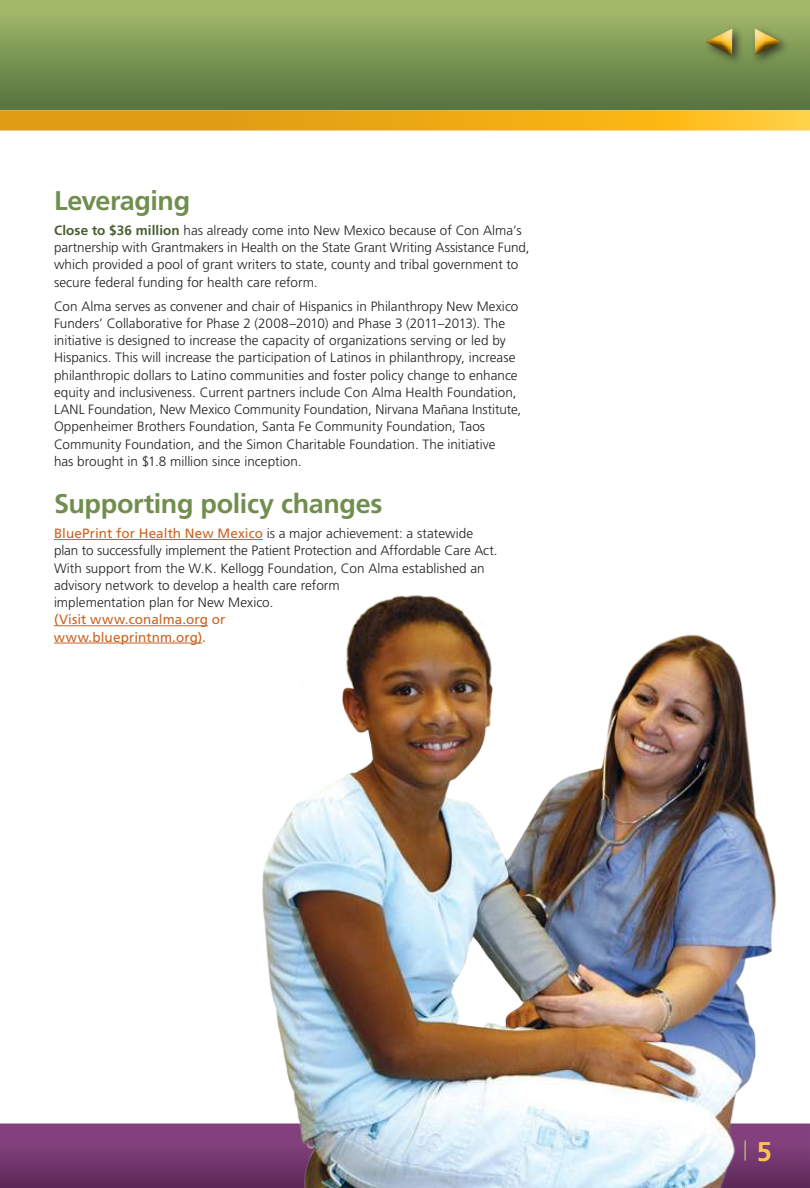
<style>
.page{position:relative;width:810px;height:1188px;background:#fff}
.page>*{position:absolute;margin:0;border:0;box-sizing:border-box;transform-origin:0 0}
.t1{font:700 27px "Frutiger";letter-spacing:-.015em;color:#718e4f}
.t2{font:700 27px "Frutiger";color:#fec44d}
.t3{font:300 13.5px/17.2px "Frutiger";color:#221f1f}
.t4{font:13.5px/17.2px "Frutiger";letter-spacing:.01em;color:#ca6322}
.s1{font-weight:700;color:#485f31}
.s2{font-weight:400;color:#ca6322}
</style>
<div class="page">
<img style="left:0;top:1124px;width:810px;height:64px">
<img style="left:0;top:0;width:810px;height:130px">
<hr style="left:54px;top:539px;width:209px;height:1px;background:#ca6322">
<hr style="left:54px;top:625px;width:154px;height:1px;background:#ca6322">
<hr style="left:54px;top:643px;width:148px;height:1px;background:#ca6322">
<img style="left:261px;top:595px;width:520px;height:593px">
<div style="left:750px;top:25px;width:43px;height:41px;background:#221f1f;opacity:.75"></div>
<svg style="left:746px;top:20px;width:44px;height:14px"></svg>
<svg style="left:746px;top:34px;width:45px;height:30px"></svg>
<div style="left:702px;top:25px;width:42px;height:41px;background:#221f1f;opacity:.75"></div>
<svg style="left:697px;top:20px;width:44px;height:14px"></svg>
<svg style="left:696px;top:34px;width:45px;height:30px"></svg>
<hr style="left:744px;top:1140px;width:2px;height:21px;background:#a3b86a">
<h1 class="t1" style="left:54px;top:189px;width:138px">Leveraging</h1>
<p class="t3" style="left:54px;top:222px;width:477px"><span class="s1">Close to $36 million</span> has already come into New Mexico because of Con Alma’s partnership with Grantmakers in Health on the State Grant Writing Assistance Fund, which provided a pool of grant writers to state, county and tribal government to secure federal funding for health care reform.</p>
<p class="t3" style="left:54px;top:298px;width:469px">Con Alma serves as convener and chair of Hispanics in Philanthropy New Mexico Funders’ Collaborative for Phase 2 (2008–2010) and Phase 3 (2011–2013). The initiative is designed to increase the capacity of organizations serving or led by Hispanics. This will increase the participation of Latinos in philanthropy, increase philanthropic dollars to Latino communities and foster policy change to enhance equity and inclusiveness. Current partners include Con Alma Health Foundation, LANL Foundation, New Mexico Community Foundation, Nirvana Mañana Institute, Oppenheimer Brothers Foundation, Santa Fe Community Foundation, Taos Community Foundation, and the Simon Charitable Foundation. The initiative<br>has brought in $1.8 million since inception.</p>
<h1 class="t1" style="left:54px;top:492px;width:330px">Supporting policy changes</h1>
<p class="t3" style="left:54px;top:526px;width:445px"><span class="s2">BluePrint for Health New Mexico</span> is a major achievement: a statewide plan to successfully implement the Patient Protection and Affordable Care Act.<br>With support from the W.K. Kellogg Foundation, Con Alma established an advisory network to develop a health care reform<br>implementation plan for New Mexico.</p>
<p class="t4" style="left:54px;top:611px;width:173px">(Visit www.conalma.org or www.blueprintnm.org).</p>
<h1 class="t2" style="left:757px;top:1140px;width:17px">5</h1>
</div>
